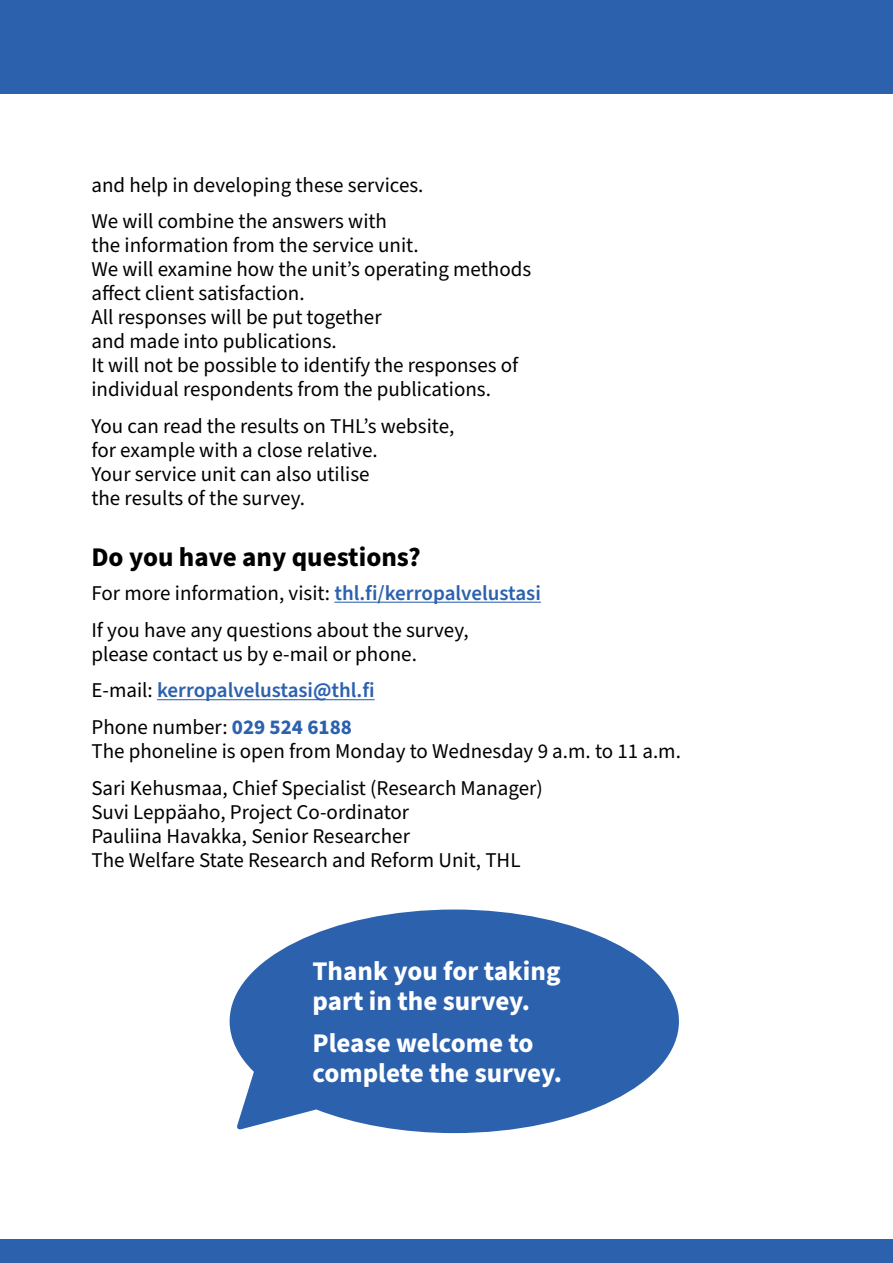
<style>
.page{position:relative;width:893px;height:1263px;background:#fff}
.page>*{position:absolute;margin:0;border:0;box-sizing:border-box;transform-origin:0 0}
.SAATE_Leipäteksti{font:700 27px/30px "Source Sans Pro";color:#fff}
.SAATE_Otsikko_2__h3{font:700 27px "Source Sans Pro";color:#000}
.SAATE_Leipäteksti-2{font:21px/24px "Source Sans Pro";color:#000}
.SAATE_Leipäteksti-3{font:600 21px "Source Sans Pro";color:#2c61ae}
.s1{font-weight:600;color:#2c61ae}
.s2{font-weight:400;color:#000}
.s3{font-weight:700;color:#2c61ae}
</style>
<div class="page">
<div style="left:0;top:0;width:893px;height:94px;background:#2c61ae"></div>
<div style="left:0;top:1239px;width:893px;height:24px;background:#2c61ae"></div>
<hr style="left:334px;top:602px;width:207px;height:1px;background:#2c61ae">
<hr style="left:157px;top:699px;width:218px;height:1px;background:#2c61ae">
<svg style="left:230px;top:909px;width:449px;height:224px;fill:#2c61ae"></svg>
<p class="SAATE_Leipäteksti-2" style="left:91px;top:173px;width:334px">and help in developing these services.</p>
<p class="SAATE_Leipäteksti-2" style="left:91px;top:210px;width:441px">We will combine the answers with<br>the information from the service unit.<br>We will examine how the unit’s operating methods affect client satisfaction.<br>All responses will be put together<br>and made into publications.<br>It will not be possible to identify the responses of individual respondents from the publications.</p>
<p class="SAATE_Leipäteksti-2" style="left:91px;top:415px;width:364px">You can read the results on THL’s website, for example with a close relative.<br>Your service unit can also utilise<br>the results of the survey.</p>
<h3 class="SAATE_Otsikko_2__h3" style="left:91px;top:539px;width:331px">Do you have any questions?</h3>
<p class="SAATE_Leipäteksti-2" style="left:91px;top:582px;width:451px">For more information, visit: <span class="s1">thl.fi/kerropalvelustasi</span></p>
<p class="SAATE_Leipäteksti-2" style="left:91px;top:618px;width:379px">If you have any questions about the survey, please contact us by e-mail or phone.</p>
<p class="SAATE_Leipäteksti-3" style="left:91px;top:676px;width:285px"><span class="s2">E-mail:</span> kerropalvelustasi@thl.fi</p>
<p class="SAATE_Leipäteksti-2" style="left:91px;top:716px;width:591px">Phone number: <span class="s3">029 524 6188<br></span>The phoneline is open from Monday to Wednesday 9 a.m. to 11 a.m.</p>
<p class="SAATE_Leipäteksti-2" style="left:91px;top:777px;width:453px">Sari Kehusmaa, Chief Specialist (Research Manager)<br>Suvi Leppäaho, Project Co-ordinator<br>Pauliina Havakka, Senior Researcher<br>The Welfare State Research and Reform Unit, THL</p>
<p class="SAATE_Leipäteksti" style="left:313px;top:957px;width:249px">Thank you for taking part in the survey.</p>
<p class="SAATE_Leipäteksti" style="left:313px;top:1028px;width:251px">Please welcome to complete the survey.</p>
</div>
